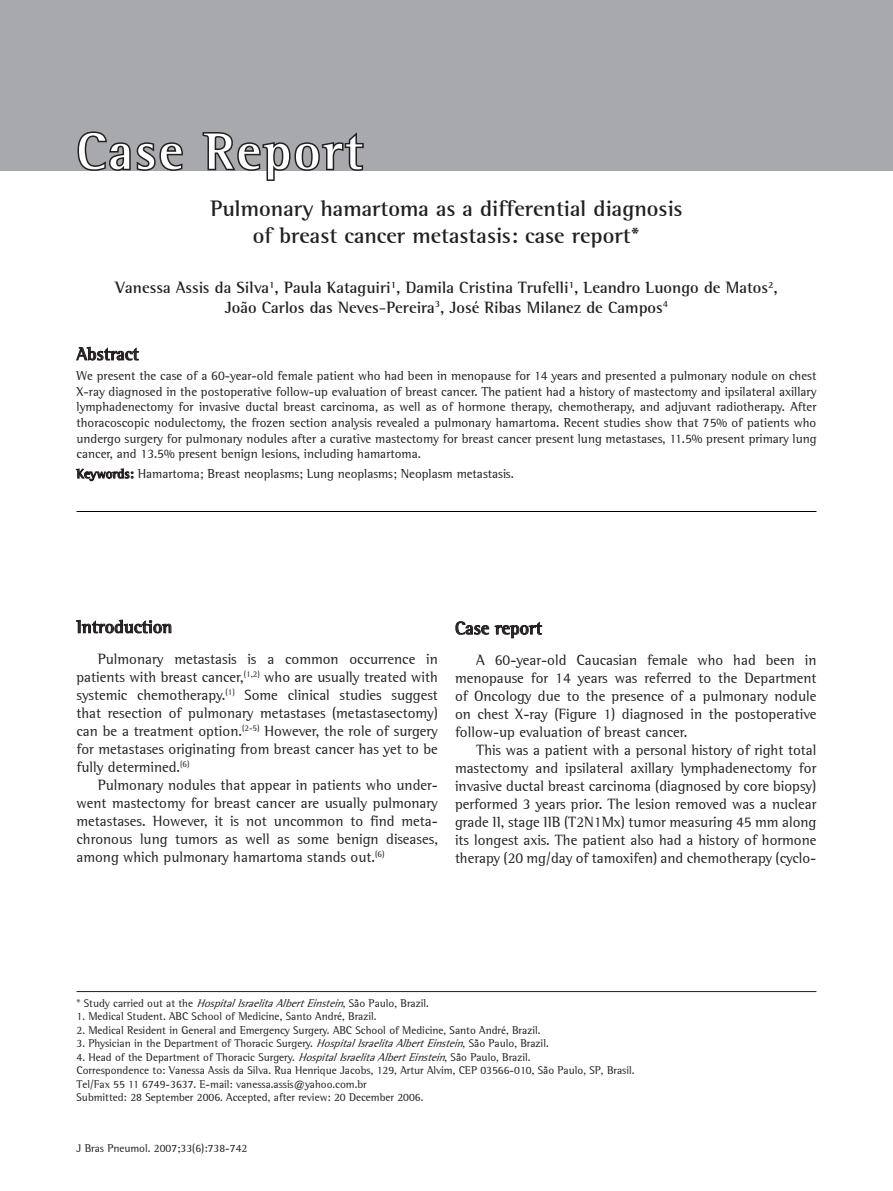
<style>
.page{position:relative;width:893px;height:1191px;background:#fff}
.page>*{position:absolute;margin:0;border:0;box-sizing:border-box;transform-origin:0 0}
.capítulo{font:700 51.75px "Libre Semi Serif S Si";letter-spacing:.05em;color:#fff}
.título___1o_idioma{font:700 22.5px/27px "Libre Semi Serif S Si";color:#231f20;text-align:center}
.sub_título___1o_níve{font:700 18px "Libre Semi Serif S Si";color:#231f20}
.resumo___título{font:700 18px "Libre Semi Serif S Si";color:#231f20}
.autores{font:700 16.5px/19.8px "Libre Semi Serif S Si";color:#231f20;text-align:center}
.corpo{font:15px/18px "Libre Semi Serif S Si";color:#231f20;text-align:justify}
.resumo___2o_idioma{font:13.05px/15.6px "Libre Semi Serif S Si";color:#231f20;text-align:justify}
.palavras-chave___2o{font:13.05px "Libre Semi Serif S Si";color:#231f20}
.endereço{font:11.25px "Libre Semi Serif S Si";color:#231f20}
.rodapé{font:11.25px "Libre Semi Serif S Si";color:#231f20}
.s1{font-weight:700}
.s2{font-style:italic}
</style>
<div class="page">
<div style="left:0;top:0;width:893px;height:170px;background:#a8a9ad"></div>
<svg style="left:76px;top:131px;width:108px;height:40px"></svg>
<svg style="left:201px;top:132px;width:164px;height:49px"></svg>
<hr style="left:77px;top:991px;width:739px;height:1px;background:#231f20">
<svg style="left:76px;top:347px;width:63px;height:13px"></svg>
<svg style="left:76px;top:469px;width:57px;height:12px"></svg>
<hr style="left:77px;top:511px;width:739px;height:1px;background:#000">
<svg style="left:76px;top:619px;width:95px;height:14px"></svg>
<svg style="left:456px;top:621px;width:33px;height:13px"></svg>
<svg style="left:495px;top:622px;width:47px;height:16px"></svg>
<p class="capítulo" style="left:77px;top:120px;width:288px">Case Report</p>
<p class="título___1o_idioma" style="left:210px;top:195px;width:474px">Pulmonary hamartoma as a differential diagnosis of breast cancer metastasis: case report*</p>
<p class="autores" style="left:115px;top:277px;width:664px">Vanessa Assis da Silva<sup>1</sup>, Paula Kataguiri<sup>1</sup>, Damila Cristina Trufelli<sup>1</sup>, Leandro Luongo de Matos<sup>2</sup>,<br>João Carlos das Neves-Pereira<sup>3</sup>, José Ribas Milanez de Campos<sup>4</sup></p>
<p class="resumo___título" style="left:77px;top:343px;width:64px">Abstract</p>
<p class="resumo___2o_idioma" style="left:77px;top:367px;width:741px">We present the case of a 60-year-old female patient who had been in menopause for 14 years and presented a pulmonary nodule on chest X-ray diagnosed in the postoperative follow-up evaluation of breast cancer. The patient had a history of mastectomy and ipsilateral axillary lymphadenectomy for invasive ductal breast carcinoma, as well as of hormone therapy, chemotherapy, and adjuvant radiotherapy. After thoracoscopic nodulectomy, the frozen section analysis revealed a pulmonary hamartoma. Recent studies show that 75% of patients who undergo surgery for pulmonary nodules after a curative mastectomy for breast cancer present lung metastases, 11.5% present primary lung cancer, and 13.5% present benign lesions, including hamartoma.</p>
<p class="palavras-chave___2o" style="left:77px;top:466px;width:439px"><span class="s1">Keywords:</span> Hamartoma; Breast neoplasms; Lung neoplasms; Neoplasm metastasis.</p>
<p class="sub_título___1o_níve" style="left:77px;top:616px;width:97px">Introduction</p>
<p class="corpo" style="left:77px;top:649px;width:363px;text-indent:21px">Pulmonary metastasis is a common occurrence in patients with breast cancer,<sup>(1,2)</sup> who are usually treated with systemic chemotherapy.<sup>(1)</sup> Some clinical studies suggest that resection of pulmonary metastases (metastasectomy) can be a treatment option.<sup>(2-5)</sup> However, the role of surgery for metastases originating from breast cancer has yet to be fully determined.<sup>(6)</sup></p>
<p class="corpo" style="left:77px;top:775px;width:363px;text-indent:21px">Pulmonary nodules that appear in patients who under&shy;went mastectomy for breast cancer are usually pulmonary metastases. However, it is not uncommon to find meta&shy;chronous lung tumors as well as some benign diseases, among which pulmonary hamartoma stands out.<sup>(6)</sup></p>
<p class="sub_título___1o_níve" style="left:455px;top:617px;width:89px">Case report</p>
<p class="corpo" style="left:455px;top:651px;width:363px;text-indent:21px">A 60-year-old Caucasian female who had been in menopause for 14 years was referred to the Department of Oncology due to the presence of a pulmonary nodule on chest X-ray (Figure 1) diagnosed in the postoperative follow-up evaluation of breast cancer.</p>
<p class="corpo" style="left:455px;top:741px;width:363px;text-indent:21px">This was a patient with a personal history of right total mastectomy and ipsilateral axillary lymphadenectomy for invasive ductal breast carcinoma (diagnosed by core biopsy) performed 3 years prior. The lesion removed was a nuclear grade II, stage IIB (T2N1Mx) tumor measuring 45 mm along its longest axis. The patient also had a history of hormone therapy (20 mg/day of tamoxifen) and chemotherapy (cyclo-</p>
<p class="endereço" style="left:77px;top:996px;width:354px">* S t u d y c a r r i e d o u t a t t h e <span class="s2">HospitalIsraelitaAlbertEinstein</span>, S ã o P a u l o , B r a z i l .</p>
<p class="endereço" style="left:77px;top:1010px;width:302px">1. Medical Student. ABC School of Medicine, Santo André, Brazil.</p>
<p class="endereço" style="left:77px;top:1023px;width:465px">2. Medical Resident in General and Emergency Surgery. ABC School of Medicine, Santo André, Brazil.</p>
<p class="endereço" style="left:77px;top:1037px;width:474px">3. Physician in the Department of Thoracic Surgery. <span class="s2">HospitalIsraelitaAlbertEinstein</span>, São Paulo, Brazil.</p>
<p class="endereço" style="left:77px;top:1050px;width:456px">4. Head of the Department of Thoracic Surgery. <span class="s2">HospitalIsraelitaAlbertEinstein</span>, São Paulo, Brazil.</p>
<p class="endereço" style="left:77px;top:1064px;width:559px">Correspondence to: Vanessa Assis da Silva. Rua Henrique Jacobs, 129, Artur Alvim, CEP 03566-010, São Paulo, SP, Brasil.</p>
<p class="endereço" style="left:77px;top:1077px;width:292px">Tel/Fax 55 11 6749-3637. E-mail: vanessa.assis@yahoo.com.br</p>
<p class="endereço" style="left:77px;top:1091px;width:348px">Submitted: 28 September 2006. Accepted, after review: 20 December 2006.</p>
<p class="rodapé" style="left:77px;top:1141px;width:172px">J Bras Pneumol. 2007;33(6):738-742</p>
</div>
